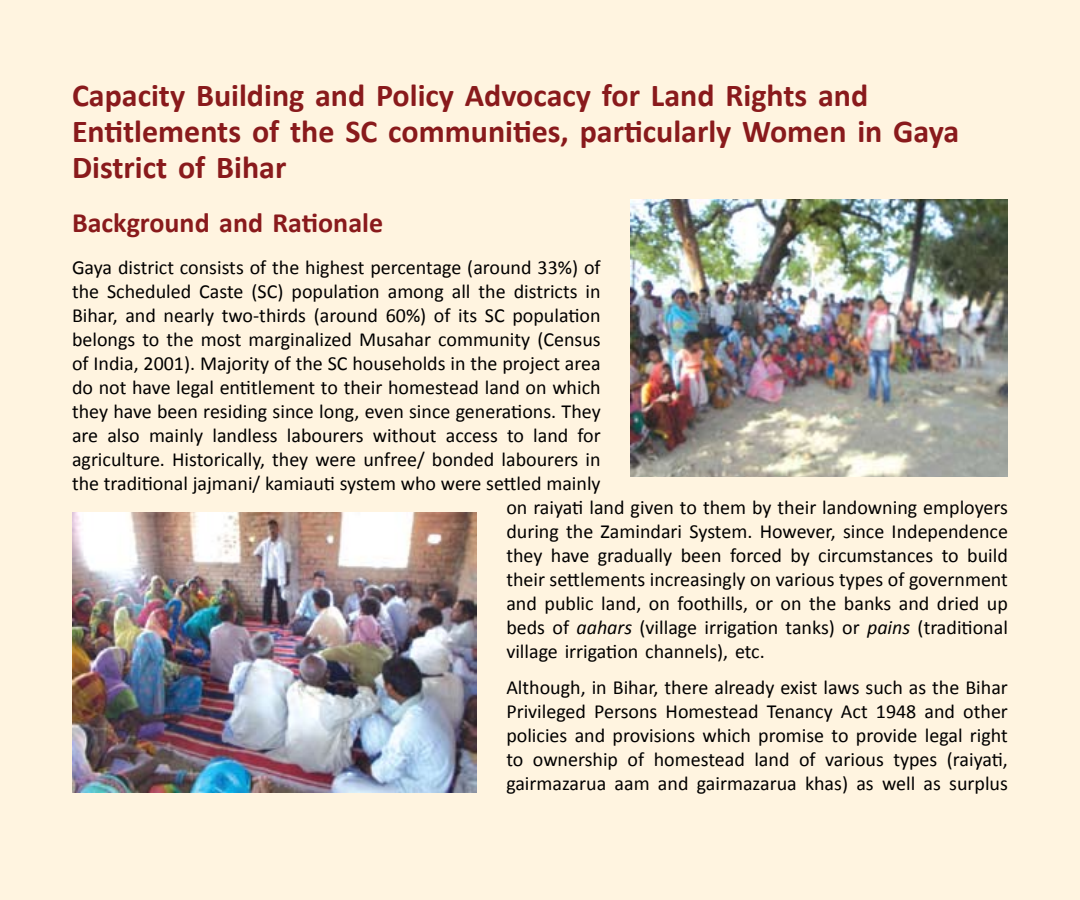
<style>
.page{position:relative;width:1080px;height:900px;background:#fff4e0}
.page>*{position:absolute;margin:0;border:0;box-sizing:border-box;transform-origin:0 0}
.t1{font:700 32px/36px "Calibri";color:#891a1c}
.t2{font:700 28px "Calibri";color:#891a1c}
.t3{font:20px/24px "Calibri";color:#000;text-align:justify}
.s1{font-style:italic}
</style>
<div class="page">
<img style="left:631px;top:199px;width:377px;height:277px">
<img style="left:72px;top:513px;width:404px;height:279px">
<h1 class="t1" style="left:72px;top:76px;width:889px">Capacity Building and Policy Advocacy for Land Rights and<br>Entitlements of the SC communities, particularly Women in Gaya<br>District of Bihar</h1>
<h2 class="t2" style="left:72px;top:205px;width:313px">Background and Rationale</h2>
<p class="t3" style="left:72px;top:254px;width:530px">Gaya district consists of the highest percentage (around 33%) of</p>
<p class="t3" style="left:72px;top:278px;width:530px">the Scheduled Caste (SC) population among all the districts in</p>
<p class="t3" style="left:72px;top:302px;width:530px">Bihar, and nearly two-thirds (around 60%) of its SC population</p>
<p class="t3" style="left:72px;top:326px;width:530px">belongs to the most marginalized Musahar community (Census</p>
<p class="t3" style="left:72px;top:350px;width:530px">of India, 2001). Majority of the SC households in the project area</p>
<p class="t3" style="left:72px;top:374px;width:530px">do not have legal entitlement to their homestead land on which</p>
<p class="t3" style="left:72px;top:398px;width:530px">they have been residing since long, even since generations. They</p>
<p class="t3" style="left:72px;top:422px;width:530px">are also mainly landless labourers without access to land for</p>
<p class="t3" style="left:72px;top:446px;width:530px">agriculture. Historically, they were unfree/ bonded labourers in</p>
<p class="t3" style="left:72px;top:470px;width:530px">the traditional jajmani/ kamiauti system who were settled mainly</p>
<p class="t3" style="left:506px;top:494px;width:503px">on raiyati land given to them by their landowning employers</p>
<p class="t3" style="left:506px;top:518px;width:503px">during the Zamindari System. However, since Independence</p>
<p class="t3" style="left:506px;top:542px;width:503px">they have gradually been forced by circumstances to build</p>
<p class="t3" style="left:506px;top:566px;width:503px">their settlements increasingly on various types of government</p>
<p class="t3" style="left:506px;top:590px;width:503px">and public land, on foothills, or on the banks and dried up</p>
<p class="t3" style="left:506px;top:614px;width:503px">beds of <span class="s1">aahars</span> (village irrigation tanks) or <span class="s1">pains</span> (traditional</p>
<p class="t3" style="left:506px;top:638px;width:260px">village irrigation channels), etc.</p>
<p class="t3" style="left:506px;top:674px;width:503px">Although, in Bihar, there already exist laws such as the Bihar Privileged Persons Homestead Tenancy Act 1948 and other policies and provisions which promise to provide legal right to ownership of homestead land of various types (raiyati, gairmazarua aam and gairmazarua khas) as well as surplus</p>
</div>
